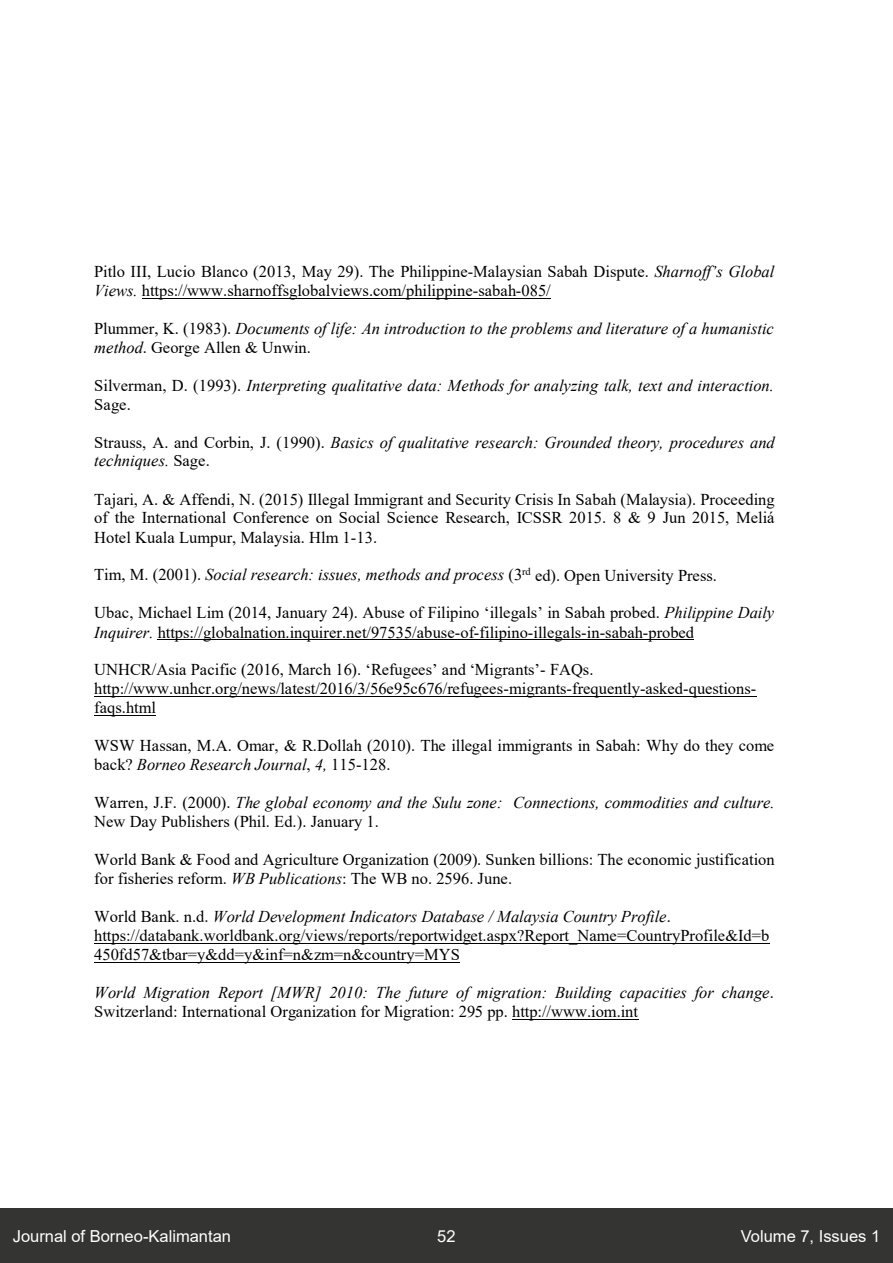
<style>
.page{position:relative;width:893px;height:1263px;background:#fff}
.page>*{position:absolute;margin:0;border:0;box-sizing:border-box;transform-origin:0 0}
.t1{font:16.5px/18.9px "Times New Roman";color:#000}
.t2{font:italic 16.5px/19px "Times New Roman";color:#000}
.t3{font:16.5px "Arial";color:#fff}
.s1{font-style:italic}
.s2{font-style:normal}
</style>
<div class="page">
<div style="left:0;top:1209px;width:893px;height:54px;background:#343432"></div>
<hr style="left:142px;top:298px;width:409px;height:1px;background:#000">
<hr style="left:158px;top:639px;width:536px;height:1px;background:#000">
<hr style="left:94px;top:696px;width:662px;height:1px;background:#000">
<hr style="left:94px;top:715px;width:62px;height:1px;background:#000">
<hr style="left:94px;top:943px;width:675px;height:1px;background:#000">
<hr style="left:94px;top:962px;width:366px;height:1px;background:#000">
<hr style="left:512px;top:1019px;width:127px;height:1px;background:#000">
<p class="t1" style="left:94px;top:261px;width:682px">Pitlo III, Lucio Blanco (2013, May 29). The Philippine-Malaysian Sabah Dispute. <span class="s1">Sharnoff’s Global<br>Views.</span> https://www.sharnoffsglobalviews.com/philippine-sabah-085/</p>
<p class="t2" style="left:94px;top:318px;width:681px"><span class="s2">Plummer, K. (1983).</span> Documents of life: An introduction to the problems and literature of a humanistic method<span class="s2">. George Allen &amp; Unwin.</span></p>
<p class="t2" style="left:94px;top:375px;width:681px"><span class="s2">Silverman, D. (1993).</span> Interpreting qualitative data: Methods for analyzing talk, text and interaction.<br><span class="s2">Sage.</span></p>
<p class="t2" style="left:94px;top:432px;width:682px"><span class="s2">Strauss, A. and Corbin, J. (1990).</span> Basics of qualitative research: Grounded theory, procedures and techniques. <span class="s2">Sage.</span></p>
<p class="t1" style="left:94px;top:489px;width:682px;text-align:justify">Tajari, A. &amp; Affendi, N. (2015) Illegal Immigrant and Security Crisis In Sabah (Malaysia). Proceeding of the International Conference on Social Science Research, ICSSR 2015. 8 &amp; 9 Jun 2015, Meliá Hotel Kuala Lumpur, Malaysia. Hlm 1-13.</p>
<p class="t1" style="left:94px;top:565px;width:624px">Tim, M. (2001). <span class="s1">Social research: issues, methods and process</span> (3<sup>rd</sup> ed). Open University Press.</p>
<p class="t1" style="left:94px;top:603px;width:682px">Ubac, Michael Lim (2014, January 24). Abuse of Filipino ‘illegals’ in Sabah probed. <span class="s1">Philippine Daily<br>Inquirer.</span> https://globalnation.inquirer.net/97535/abuse-of-filipino-illegals-in-sabah-probed</p>
<p class="t1" style="left:94px;top:660px;width:664px">UNHCR/Asia Pacific (2016, March 16). ‘Refugees’ and ‘Migrants’- FAQs. http://www.unhcr.org/news/latest/2016/3/56e95c676/refugees-migrants-frequently-asked-questions&shy;faqs.html</p>
<p class="t1" style="left:94px;top:736px;width:681px">WSW Hassan, M.A. Omar, &amp; R.Dollah (2010). The illegal immigrants in Sabah: Why do they come back? <span class="s1">Borneo Research Journal</span>, <span class="s1">4,</span> 115-128.</p>
<p class="t2" style="left:94px;top:793px;width:682px"><span class="s2">Warren, J.F. (2000).</span> The global economy and the Sulu zone: Connections, commodities and culture.<br><span class="s2">New Day Publishers (Phil. Ed.). January 1.</span></p>
<p class="t1" style="left:94px;top:850px;width:682px">World Bank &amp; Food and Agriculture Organization (2009). Sunken billions: The economic justification for fisheries reform. <span class="s1">WB Publications</span>: The WB no. 2596. June.</p>
<p class="t1" style="left:94px;top:907px;width:677px">World Bank. n.d. <span class="s1">World Development Indicators Database / Malaysia Country Profile</span>. https://databank.worldbank.org/views/reports/reportwidget.aspx?Report_Name=CountryProfile&amp;Id=b<br>450fd57&amp;tbar=y&amp;dd=y&amp;inf=n&amp;zm=n&amp;country=MYS</p>
<p class="t2" style="left:94px;top:983px;width:681px">World Migration Report [MWR] 2010: The future of migration: Building capacities for change<span class="s2">.<br>Switzerland: International Organization for Migration: 295 pp. http://www.iom.int</span></p>
<p class="t3" style="left:13px;top:1224px;width:220px">Journal of Borneo-Kalimantan</p>
<p class="t3" style="left:437px;top:1224px;width:20px">52</p>
<p class="t3" style="left:741px;top:1224px;width:141px">Volume 7, Issues 1</p>
</div>
